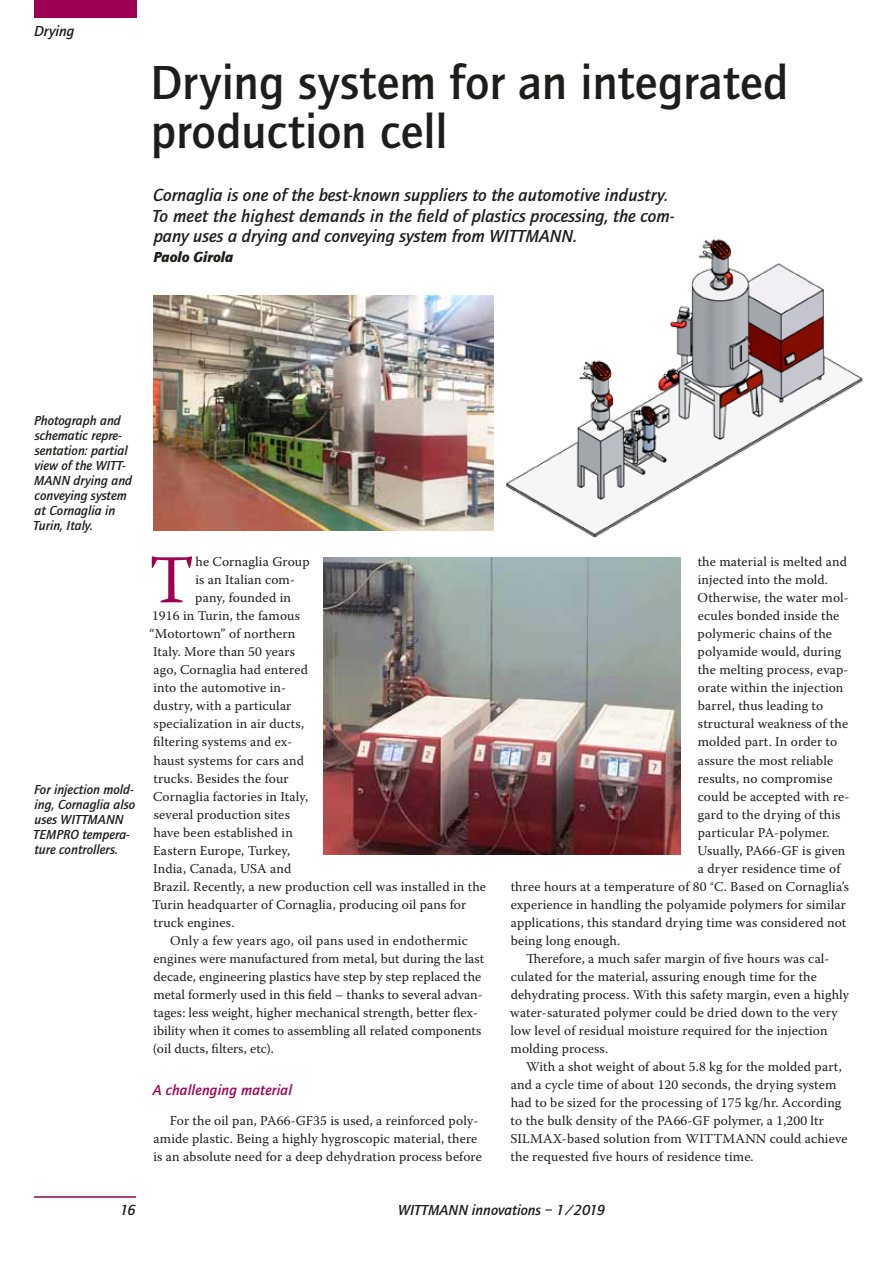
<style>
.page{position:relative;width:893px;height:1263px;background:#fff}
.page>*{position:absolute;margin:0;border:0;box-sizing:border-box;transform-origin:0 0}
.t1{font:68.25px "Warnock Pro";color:#9e0054}
.t2{font:500 49.5px/49.5px "Quay Sans";letter-spacing:.005em;color:#1d1d1b}
.t3{font:italic 500 18px/20.2px "Quay Sans";color:#1d1d1b}
.t4{font:italic 500 15px "Quay Sans";color:#1d1d1b}
.t5{font:italic 500 15px "Quay Sans";letter-spacing:.01em;color:#9e0054}
.t6{font:italic 900 15px "Quay Sans";color:#1d1d1b}
.t7{font:13.5px/18px "Warnock Pro";letter-spacing:.01em;color:#1d1d1b}
.t8{font:italic 500 13.5px/15px "Quay Sans";color:#1d1d1b}
</style>
<div class="page">
<div style="left:34px;top:0;width:102px;height:18px;background:#9e0054"></div>
<hr style="left:34px;top:1196px;width:102px;height:2px;background:#9e0054">
<img style="left:154px;top:296px;width:339px;height:234px">
<img style="left:506px;top:239px;width:357px;height:299px">
<img style="left:324px;top:557px;width:356px;height:297px">
<p class="t4" style="left:34px;top:22px;width:42px">Drying</p>
<h2 class="t2" style="left:150px;top:58px;width:640px">Drying system for an integrated production cell</h2>
<h3 class="t3" style="left:152px;top:185px;width:524px">Cornaglia is one of the best-known suppliers to the automotive industry.<br>To meet the highest demands in the field of plastics processing, the com&shy;pany uses a drying and conveying system from WITTMANN.</h3>
<p class="t6" style="left:153px;top:248px;width:81px">Paolo Girola</p>
<p class="t8" style="left:33px;top:413px;width:100px">Photograph and schematic repre&shy;sentation: partial view of the WITT-<br>MANN drying and conveying system at Cornaglia in<br>Turin, Italy.</p>
<p class="t8" style="left:33px;top:782px;width:104px">For injection mold&shy;ing, Cornaglia also uses WITTMANN<br>TEMPRO tempera&shy;ture controllers.</p>
<h1 class="t1" style="left:149px;top:539px;width:47px">T</h1>
<p class="t7" style="left:195px;top:553px;width:116px">he Cornaglia Group</p>
<p class="t7" style="left:195px;top:571px;width:101px">is an Italian com-</p>
<p class="t7" style="left:195px;top:589px;width:97px">pany, founded in</p>
<p class="t7" style="left:152px;top:607px;width:149px">1916 in Turin, the famous</p>
<p class="t7" style="left:150px;top:625px;width:147px">“Motortown” of northern</p>
<p class="t7" style="left:153px;top:643px;width:143px">Italy. More than 50 years</p>
<p class="t7" style="left:154px;top:661px;width:156px">ago, Cornaglia had entered</p>
<p class="t7" style="left:153px;top:679px;width:134px">into the automotive in-</p>
<p class="t7" style="left:153px;top:697px;width:139px">dustry, with a particular</p>
<p class="t7" style="left:154px;top:715px;width:152px">specialization in air ducts,</p>
<p class="t7" style="left:153px;top:733px;width:141px">filtering systems and ex-</p>
<p class="t7" style="left:153px;top:751px;width:152px">haust systems for cars and</p>
<p class="t7" style="left:153px;top:769px;width:137px">trucks. Besides the four</p>
<p class="t7" style="left:153px;top:787px;width:157px">Cornaglia factories in Italy,</p>
<p class="t7" style="left:154px;top:805px;width:138px">several production sites</p>
<p class="t7" style="left:153px;top:823px;width:141px">have been established in</p>
<p class="t7" style="left:153px;top:841px;width:139px">Eastern Europe, Turkey,</p>
<p class="t7" style="left:153px;top:859px;width:140px">India, Canada, USA and</p>
<p class="t7" style="left:153px;top:877px;width:335px">Brazil. Recently, a new production cell was installed in the</p>
<p class="t7" style="left:152px;top:895px;width:316px">Turin headquarter of Cornaglia, producing oil pans for</p>
<p class="t7" style="left:153px;top:913px;width:83px">truck engines.</p>
<p class="t7" style="left:170px;top:931px;width:299px">Only a few years ago, oil pans used in endothermic</p>
<p class="t7" style="left:153px;top:949px;width:332px">engines were manufactured from metal, but during the last</p>
<p class="t7" style="left:153px;top:967px;width:329px">decade, engineering plastics have step by step replaced the</p>
<p class="t7" style="left:153px;top:985px;width:331px">metal formerly used in this field – thanks to several advan-</p>
<p class="t7" style="left:153px;top:1003px;width:326px">tages: less weight, higher mechanical strength, better flex-</p>
<p class="t7" style="left:153px;top:1021px;width:329px">ibility when it comes to assembling all related components</p>
<p class="t7" style="left:153px;top:1039px;width:123px">(oil ducts, filters, etc).</p>
<p class="t5" style="left:153px;top:1081px;width:141px">A challenging material</p>
<p class="t7" style="left:153px;top:1111px;width:330px;text-indent:17px">For the oil pan, PA66-GF35 is used, a reinforced poly&shy;amide plastic. Being a highly hygroscopic material, there is an absolute need for a deep dehydration process before</p>
<p class="t7" style="left:698px;top:553px;width:151px">the material is melted and</p>
<p class="t7" style="left:698px;top:571px;width:132px">injected into the mold.</p>
<p class="t7" style="left:697px;top:589px;width:153px">Otherwise, the water mol-</p>
<p class="t7" style="left:698px;top:607px;width:143px">ecules bonded inside the</p>
<p class="t7" style="left:698px;top:625px;width:136px">polymeric chains of the</p>
<p class="t7" style="left:698px;top:643px;width:145px">polyamide would, during</p>
<p class="t7" style="left:698px;top:661px;width:152px">the melting process, evap-</p>
<p class="t7" style="left:698px;top:679px;width:147px">orate within the injection</p>
<p class="t7" style="left:698px;top:697px;width:127px">barrel, thus leading to</p>
<p class="t7" style="left:698px;top:715px;width:152px">structural weakness of the</p>
<p class="t7" style="left:698px;top:733px;width:141px">molded part. In order to</p>
<p class="t7" style="left:698px;top:751px;width:137px">assure the most reliable</p>
<p class="t7" style="left:698px;top:769px;width:136px">results, no compromise</p>
<p class="t7" style="left:698px;top:787px;width:153px">could be accepted with re-</p>
<p class="t7" style="left:698px;top:805px;width:144px">gard to the drying of this</p>
<p class="t7" style="left:698px;top:823px;width:133px">particular PA-polymer.</p>
<p class="t7" style="left:697px;top:841px;width:150px">Usually, PA66-GF is given</p>
<p class="t7" style="left:698px;top:859px;width:144px">a dryer residence time of</p>
<p class="t7" style="left:511px;top:877px;width:340px">three hours at a temperature of 80 °C. Based on Cornaglia’s</p>
<p class="t7" style="left:511px;top:895px;width:337px">experience in handling the polyamide polymers for similar</p>
<p class="t7" style="left:511px;top:913px;width:337px">applications, this standard drying time was considered not</p>
<p class="t7" style="left:511px;top:931px;width:111px">being long enough.</p>
<p class="t7" style="left:526px;top:949px;width:305px">Therefore, a much safer margin of five hours was cal-</p>
<p class="t7" style="left:511px;top:967px;width:308px">culated for the material, assuring enough time for the</p>
<p class="t7" style="left:511px;top:985px;width:340px">dehydrating process. With this safety margin, even a highly</p>
<p class="t7" style="left:510px;top:1003px;width:329px">water-saturated polymer could be dried down to the very</p>
<p class="t7" style="left:511px;top:1021px;width:318px">low level of residual moisture required for the injection</p>
<p class="t7" style="left:511px;top:1039px;width:99px">molding process.</p>
<p class="t7" style="left:526px;top:1057px;width:317px">With a shot weight of about 5.8 kg for the molded part,</p>
<p class="t7" style="left:511px;top:1075px;width:327px">and a cycle time of about 120 seconds, the drying system</p>
<p class="t7" style="left:511px;top:1093px;width:332px">had to be sized for the processing of 175 kg/hr. According</p>
<p class="t7" style="left:511px;top:1111px;width:315px">to the bulk density of the PA66-GF polymer, a 1,200 ltr</p>
<p class="t7" style="left:510px;top:1129px;width:339px">SILMAX-based solution from WITTMANN could achieve</p>
<p class="t7" style="left:511px;top:1147px;width:245px">the requested five hours of residence time.</p>
<p class="t4" style="left:120px;top:1201px;width:17px">16</p>
<p class="t4" style="left:398px;top:1201px;width:208px">WITTMANN innovations – 1/2019</p>
</div>
